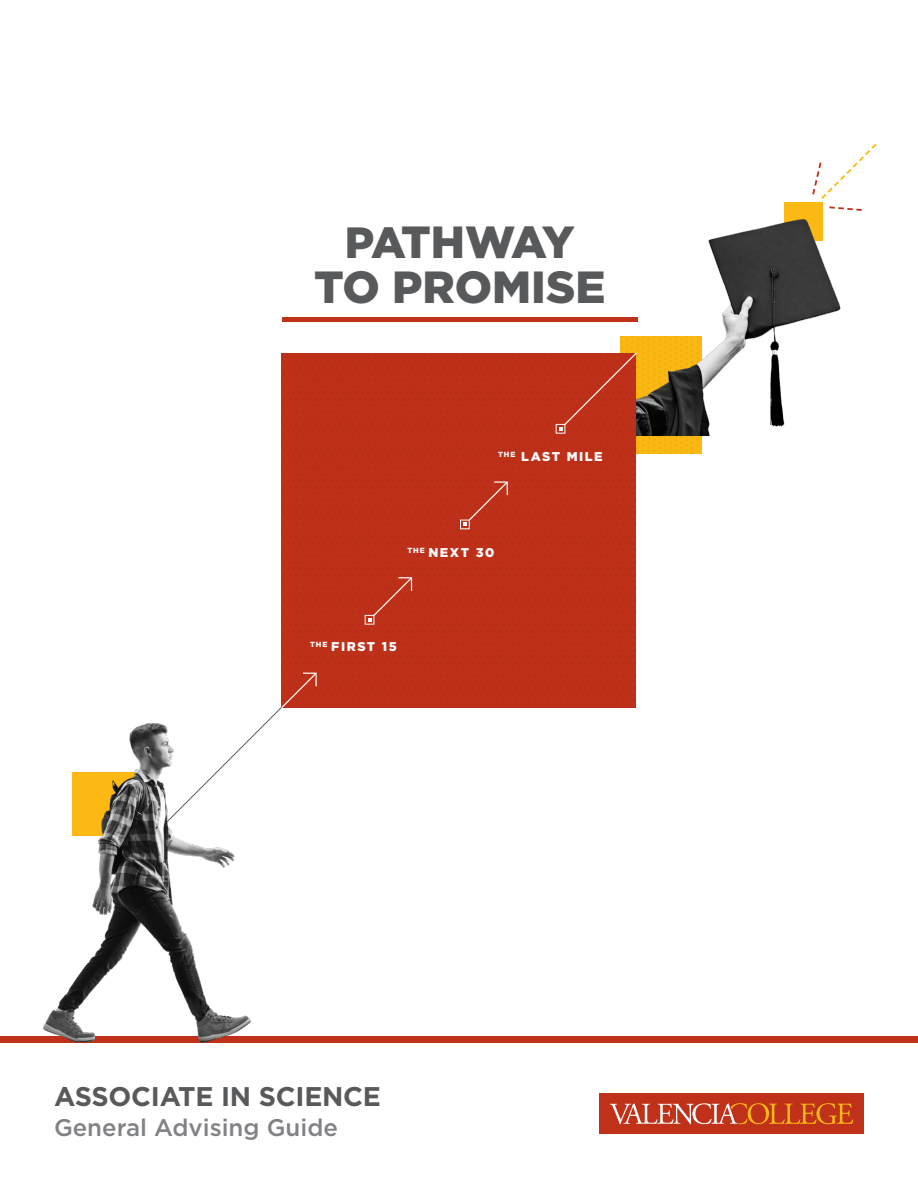
<style>
.page{position:relative;width:918px;height:1188px;background:#fff}
.page>*{position:absolute;margin:0;border:0;box-sizing:border-box;transform-origin:0 0}
.t1{font:900 45px/45px "Gotham";color:#58595b;text-align:center}
.t2{font:700 27px "Gotham";letter-spacing:-.01em;color:#58595b}
.t3{font:500 24px "Gotham";color:#808285}
.t4{font:900 12.75px "Gotham";letter-spacing:.12em;color:#fff}
.s1{font-size:43.65px}
</style>
<div class="page">
<hr style="left:282px;top:318px;width:356px;height:4px;background:#c0311a">
<svg style="left:812px;top:143px;width:65px;height:49px"></svg>
<img style="left:620px;top:337px;width:82px;height:117px">
<img style="left:626px;top:192px;width:236px;height:244px">
<svg style="left:254px;top:668px;width:67px;height:68px"></svg>
<div style="left:0;top:1036px;width:918px;height:7px;background:#c0311a"></div>
<div style="left:600px;top:1094px;width:264px;height:40px;background:#c0311a"></div>
<svg style="left:610px;top:1103px;width:243px;height:21px"></svg>
<img style="left:43px;top:723px;width:211px;height:320px">
<div style="left:282px;top:353px;width:356px;height:354px;background:#bf3019"></div>
<h1 class="t1" style="left:314px;top:219px;width:293px"><span class="s1">PA</span>THWAY<br>TO PROMISE</h1>
<p class="t4" style="left:498px;top:447px;width:106px"><sup>THE</sup> LAST MILE</p>
<p class="t4" style="left:407px;top:543px;width:89px"><sup>THE</sup> NEXT 30</p>
<p class="t4" style="left:310px;top:638px;width:88px"><sup>THE</sup> FIRST 15</p>
<h2 class="t2" style="left:54px;top:1079px;width:328px">ASSOCIATE IN SCIENCE</h2>
<h3 class="t3" style="left:54px;top:1112px;width:285px">General Advising Guide</h3>
</div>
